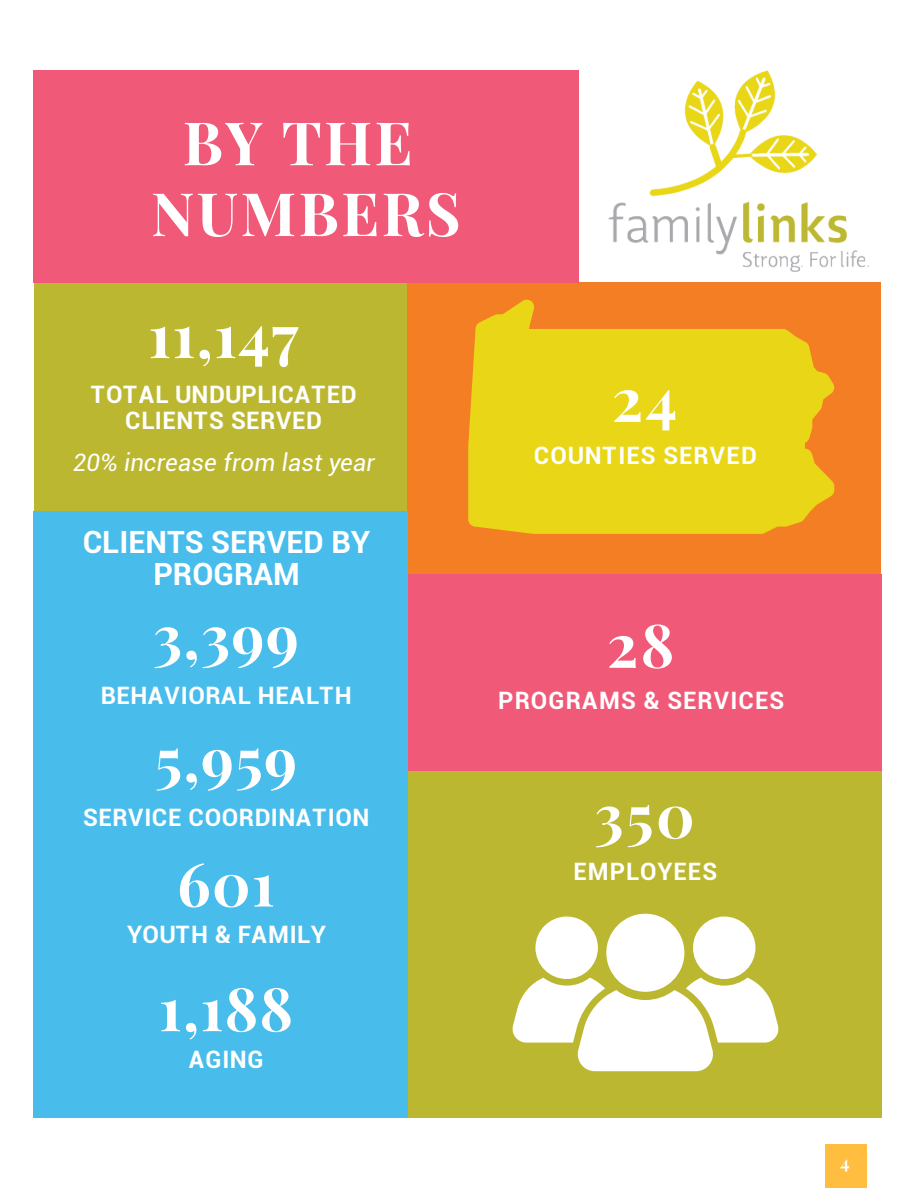
<style>
.page{position:relative;width:918px;height:1188px;background:#fff}
.page>*{position:absolute;margin:0;border:0;box-sizing:border-box;transform-origin:0 0}
.t1{font:700 60px/70.8px "Playfair Display";letter-spacing:.04em;color:#fff;text-align:center}
.t2{font:700 30.75px/32.5px "Roboto";color:#fff;text-align:center}
.t3{font:700 24px/26px "Roboto";letter-spacing:.035em;color:#fff;text-align:center}
.t4{font:italic 24px "Roboto";letter-spacing:.005em;color:#fff}
.t5{font:700 18px "Playfair Display";color:#fff}
</style>
<div class="page">
<div style="left:34px;top:283px;width:387px;height:240px;background:#bcb731"></div>
<div style="left:408px;top:283px;width:473px;height:292px;background:#f47e24"></div>
<div style="left:408px;top:575px;width:473px;height:204px;background:#f05a78"></div>
<div style="left:408px;top:771px;width:473px;height:347px;background:#bcb731"></div>
<div style="left:33px;top:70px;width:546px;height:213px;background:#f05a78"></div>
<img style="left:609px;top:70px;width:260px;height:202px">
<svg style="left:468px;top:299px;width:367px;height:235px;fill:#e8d617"></svg>
<div style="left:606px;top:914px;width:78px;height:78px;background:#fff;border-radius:50%"></div>
<div style="left:535px;top:917px;width:63px;height:62px;background:#fff;border-radius:50%"></div>
<div style="left:693px;top:917px;width:62px;height:62px;background:#fff;border-radius:50%"></div>
<svg style="left:512px;top:978px;width:266px;height:93px"></svg>
<div style="left:825px;top:1145px;width:41px;height:43px;background:#ffbe3f"></div>
<div style="left:33px;top:511px;width:375px;height:607px;background:#48bceb"></div>
<h1 class="t1" style="left:151px;top:107px;width:311px">BY THE<br>NUMBERS</h1>
<h1 class="t1" style="left:148px;top:300px;width:152px">11,147</h1>
<p class="t3" style="left:91px;top:381px;width:267px">TOTAL UNDUPLICATED<br>CLIENTS SERVED</p>
<p class="t4" style="left:73px;top:445px;width:304px">20% increase from last year</p>
<p class="t2" style="left:83px;top:524px;width:289px">CLIENTS SERVED BY<br>PROGRAM</p>
<h1 class="t1" style="left:153px;top:601px;width:148px">3,399</h1>
<p class="t3" style="left:101px;top:682px;width:253px">BEHAVIORAL HEALTH</p>
<h1 class="t1" style="left:155px;top:723px;width:144px">5,959</h1>
<p class="t3" style="left:83px;top:804px;width:288px">SERVICE COORDINATION</p>
<h1 class="t1" style="left:177px;top:848px;width:99px">601</h1>
<p class="t3" style="left:127px;top:920px;width:200px">YOUTH &amp; FAMILY</p>
<h1 class="t1" style="left:159px;top:973px;width:136px">1,188</h1>
<p class="t3" style="left:189px;top:1045px;width:76px">AGING</p>
<h1 class="t1" style="left:612px;top:364px;width:67px">24</h1>
<p class="t3" style="left:534px;top:441px;width:225px">COUNTIES SERVED</p>
<h1 class="t1" style="left:607px;top:610px;width:69px">28</h1>
<p class="t3" style="left:498px;top:687px;width:288px">PROGRAMS &amp; SERVICES</p>
<h1 class="t1" style="left:594px;top:780px;width:102px">350</h1>
<p class="t3" style="left:573px;top:858px;width:145px">EMPLOYEES</p>
<p class="t5" style="left:840px;top:1151px;width:11px">4</p>
</div>
